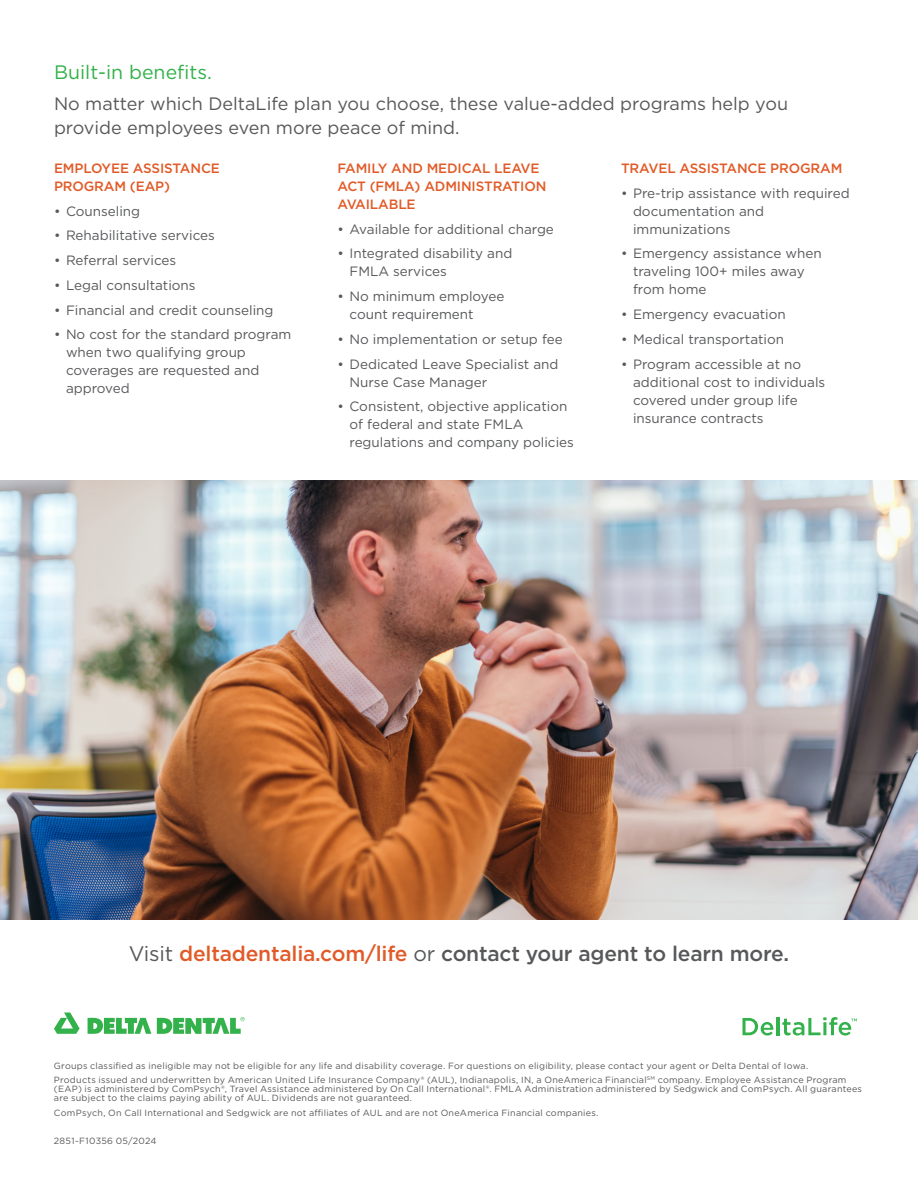
<style>
.page{position:relative;width:918px;height:1188px;background:#fff}
.page>*{position:absolute;margin:0;border:0;box-sizing:border-box;transform-origin:0 0}
.Body{font:500 21px "Gotham";letter-spacing:-.01em;color:#57585a}
.Dek{font:19.5px "Gotham";color:#33b14a}
.Dek-2{font:18px/24px "Gotham";color:#57585a}
.Subhead{font:13.5px/18px "Gotham";color:#57585a}
.Subhead-2{font:500 13.5px/18px "Gotham";letter-spacing:-.01em;color:#e15a27}
.Disclaimer{font:9px/9px "Gotham";letter-spacing:.025em;color:#57585a}
.s1{font-weight:400}
.s2{color:#e15a27}
</style>
<div class="page">
<svg style="left:54px;top:1012px;width:26px;height:22px"></svg>
<svg style="left:88px;top:1018px;width:63px;height:16px"></svg>
<svg style="left:157px;top:1017px;width:88px;height:17px"></svg>
<svg style="left:742px;top:1018px;width:31px;height:18px"></svg>
<hr style="left:776px;top:1017px;width:4px;height:18px;background:#33b14a">
<svg style="left:782px;top:1017px;width:75px;height:19px"></svg>
<img style="left:0;top:481px;width:918px;height:438px">
<p class="Dek" style="left:54px;top:60px;width:159px">Built-in benefits.</p>
<p class="Dek-2" style="left:54px;top:91px;width:736px">No matter which DeltaLife plan you choose, these value-added programs help you provide employees even more peace of mind.</p>
<p class="Subhead-2" style="left:54px;top:159px;width:167px">EMPLOYEE ASSISTANCE<br>PROGRAM (EAP)</p>
<p class="Subhead" style="left:54px;top:201px;width:88px">• Counseling</p>
<p class="Subhead" style="left:54px;top:226px;width:163px">• Rehabilitative services</p>
<p class="Subhead" style="left:54px;top:251px;width:124px">• Referral services</p>
<p class="Subhead" style="left:54px;top:276px;width:143px">• Legal consultations</p>
<p class="Subhead" style="left:54px;top:300px;width:221px">• Financial and credit counseling</p>
<p class="Subhead" style="left:66px;top:325px;width:227px;text-indent:-12px">• No cost for the standard program when two qualifying group coverages are requested and approved</p>
<p class="Subhead-2" style="left:338px;top:159px;width:210px">FAMILY AND MEDICAL LEAVE<br>ACT (FMLA) ADMINISTRATION<br>AVAILABLE</p>
<p class="Subhead" style="left:338px;top:219px;width:218px">• Available for additional charge</p>
<p class="Subhead" style="left:350px;top:244px;width:164px;text-indent:-12px">• Integrated disability and<br>FMLA services</p>
<p class="Subhead" style="left:350px;top:287px;width:156px;text-indent:-12px">• No minimum employee count requirement</p>
<p class="Subhead" style="left:338px;top:330px;width:227px">• No implementation or setup fee</p>
<p class="Subhead" style="left:350px;top:354px;width:211px;text-indent:-12px">• Dedicated Leave Specialist and<br>Nurse Case Manager</p>
<p class="Subhead" style="left:350px;top:397px;width:226px;text-indent:-12px">• Consistent, objective application of federal and state FMLA regulations and company policies</p>
<p class="Subhead-2" style="left:621px;top:159px;width:223px">TRAVEL ASSISTANCE PROGRAM</p>
<p class="Subhead" style="left:633px;top:183px;width:218px;text-indent:-12px">• Pre-trip assistance with required documentation and immunizations</p>
<p class="Subhead" style="left:633px;top:244px;width:190px;text-indent:-12px">• Emergency assistance when traveling 100+ miles away from home</p>
<p class="Subhead" style="left:621px;top:305px;width:166px">• Emergency evacuation</p>
<p class="Subhead" style="left:621px;top:330px;width:165px">• Medical transportation</p>
<p class="Subhead" style="left:633px;top:354px;width:194px;text-indent:-12px">• Program accessible at no additional cost to individuals covered under group life insurance contracts</p>
<p class="Body" style="left:129px;top:940px;width:662px"><span class="s1">Visit</span> <span class="s2">deltadentalia.com/life</span> <span class="s1">or</span> contact your agent to learn more.</p>
<p class="Disclaimer" style="left:54px;top:1061px;width:756px">Groups classified as ineligible may not be eligible for any life and disability coverage. For questions on eligibility, please contact your agent or Delta Dental of Iowa.</p>
<p class="Disclaimer" style="left:54px;top:1075px;width:810px">Products issued and underwritten by American United Life Insurance Company® (AUL), Indianapolis, IN, a OneAmerica Financial<sup>SM</sup> company. Employee Assistance Program (EAP) is administered by ComPsych®, Travel Assistance administered by On Call International®. FMLA Administration administered by Sedgwick and ComPsych. All guarantees are subject to the claims paying ability of AUL. Dividends are not guaranteed.</p>
<p class="Disclaimer" style="left:54px;top:1108px;width:546px">ComPsych, On Call International and Sedgwick are not affiliates of AUL and are not OneAmerica Financial companies.</p>
<p class="Disclaimer" style="left:54px;top:1137px;width:104px">2851-F10356 05/2024</p>
</div>
